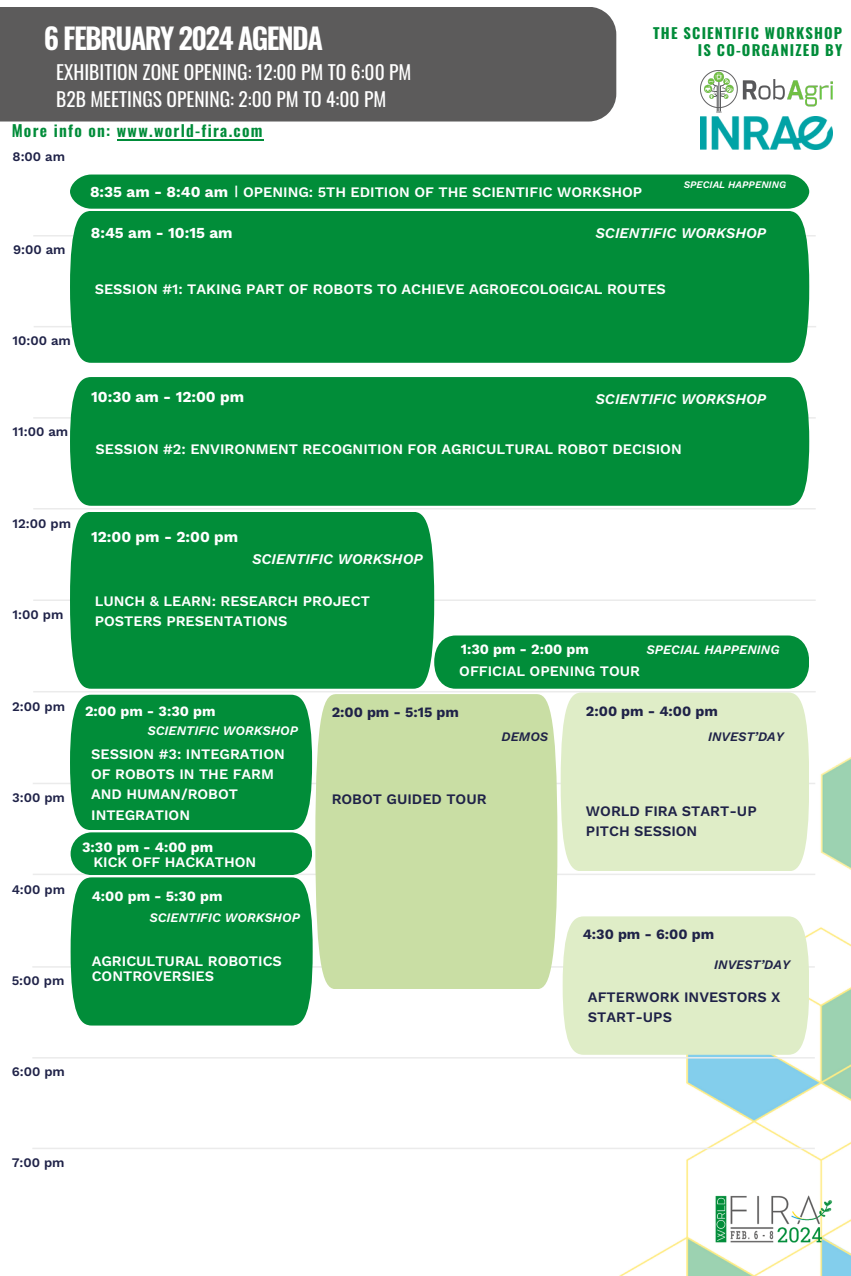
<style>
.page{position:relative;width:851px;height:1276px;background:#fff}
.page>*{position:absolute;margin:0;border:0;box-sizing:border-box;transform-origin:0 0}
.t1{font:600 29px "Oswald";letter-spacing:-.055em;color:#fff}
.t2{font:19.5px "Oswald";color:#fff}
.t3{font:600 15.9px "Oswald";letter-spacing:.08em;color:#008c39}
.t4{font:700 15.3px "Work Sans";color:#fff}
.t5{font:italic 600 14.7px "Work Sans";color:#fff}
.t6{font:700 14.6px/17.2px "Oswald";letter-spacing:.08em;color:#008c39;text-align:right}
.t7{font:600 14.5px/20.2px "Work Sans";color:#fff}
.t8{font:600 14.5px/20.2px "Work Sans";color:#1f2248}
.t9{font:700 14.3px "Work Sans";color:#fff}
.t10{font:700 14.3px "Work Sans";color:#1f2248}
.t11{font:600 13.1px "Work Sans";color:#1f2248}
.t12{font:italic 600 13px "Work Sans";color:#fff}
.t13{font:italic 600 13px "Work Sans";color:#1f2248}
.t14{font:600 13px "Work Sans";color:#fff}
.t15{font:italic 600 10px "Work Sans";color:#fff}
</style>
<div class="page">
<div style="left:0;top:7px;width:616px;height:114px;background:#5c5b5b"></div>
<hr style="left:33px;top:235px;width:782px;height:1px;background:#ebebeb">
<hr style="left:34px;top:326px;width:781px;height:1px;background:#ebebeb">
<hr style="left:33px;top:417px;width:782px;height:2px;background:#ebebeb">
<hr style="left:33px;top:508px;width:782px;height:1px;background:#ebebeb">
<hr style="left:33px;top:599px;width:782px;height:2px;background:#ebebeb">
<div style="left:70px;top:211px;width:738px;height:152px;background:#018d39"></div>
<div style="left:70px;top:377px;width:738px;height:129px;background:#018d39"></div>
<div style="left:70px;top:512px;width:364px;height:177px;background:#018d39"></div>
<hr style="left:33px;top:691px;width:782px;height:1px;background:#ebebeb">
<div style="left:434px;top:635px;width:374px;height:54px;background:#018d39"></div>
<img style="left:415px;top:752px;width:435px;height:524px">
<hr style="left:33px;top:783px;width:781px;height:1px;background:#ebebeb">
<hr style="left:33px;top:873px;width:781px;height:2px;background:#ebebeb">
<hr style="left:32px;top:966px;width:782px;height:1px;background:#ebebeb">
<hr style="left:32px;top:1057px;width:782px;height:1px;background:#ebebeb">
<div style="left:560px;top:692px;width:248px;height:179px;background:#dfedc7"></div>
<div style="left:70px;top:695px;width:242px;height:135px;background:#018d39"></div>
<div style="left:315px;top:694px;width:242px;height:295px;background:#c9dea4"></div>
<div style="left:71px;top:877px;width:241px;height:148px;background:#018d39"></div>
<hr style="left:32px;top:1147px;width:782px;height:2px;background:#ebebeb">
<img style="left:700px;top:116px;width:131px;height:34px">
<img style="left:700px;top:70px;width:131px;height:42px">
<hr style="left:117px;top:139px;width:147px;height:1px;background:#008c39">
<img style="left:712px;top:1195px;width:121px;height:48px">
<div style="left:562px;top:916px;width:246px;height:139px;background:#dfedc7"></div>
<svg style="left:70px;top:174px;width:738px;height:35px;background:#0a9140"></svg>
<div style="left:71px;top:832px;width:241px;height:43px;background:#018d39;border-radius:21px"></div>
<p class="t1" style="left:44px;top:15px;width:280px">6 FEBRUARY 2024 AGENDA</p>
<p class="t2" style="left:56px;top:57px;width:357px">EXHIBITION ZONE OPENING: 12:00 PM TO 6:00 PM</p>
<p class="t2" style="left:56px;top:84px;width:331px">B2B MEETINGS OPENING: 2:00 PM TO 4:00 PM</p>
<p class="t3" style="left:12px;top:118px;width:252px">More info on: www.world-fira.com</p>
<p class="t11" style="left:13px;top:149px;width:54px">8:00 am</p>
<p class="t14" style="left:234px;top:183px;width:5px">|</p>
<p class="t4" style="left:90px;top:183px;width:140px">8:35 am - 8:40 am</p>
<p class="t7" style="left:243px;top:182px;width:400px">OPENING: 5TH EDITION OF THE SCIENTIFIC WORKSHOP</p>
<p class="t6" style="left:653px;top:24px;width:190px">THE SCIENTIFIC WORKSHOP<br>IS CO-ORGANIZED BY</p>
<p class="t15" style="left:683px;top:179px;width:104px">SPECIAL HAPPENING</p>
<p class="t11" style="left:13px;top:242px;width:54px">9:00 am</p>
<p class="t11" style="left:13px;top:333px;width:60px">10:00 am</p>
<p class="t11" style="left:13px;top:424px;width:57px">11:00 am</p>
<p class="t4" style="left:91px;top:224px;width:143px">8:45 am - 10:15 am</p>
<p class="t5" style="left:595px;top:224px;width:172px">SCIENTIFIC WORKSHOP</p>
<p class="t7" style="left:95px;top:279px;width:572px">SESSION #1: TAKING PART OF ROBOTS TO ACHIEVE AGROECOLOGICAL ROUTES</p>
<p class="t4" style="left:91px;top:387px;width:154px">10:30 am - 12:00 pm</p>
<p class="t5" style="left:595px;top:390px;width:172px">SCIENTIFIC WORKSHOP</p>
<p class="t7" style="left:95px;top:439px;width:587px">SESSION #2: ENVIRONMENT RECOGNITION FOR AGRICULTURAL ROBOT DECISION</p>
<p class="t11" style="left:13px;top:515px;width:60px">12:00 pm</p>
<p class="t4" style="left:91px;top:527px;width:148px">12:00 pm - 2:00 pm</p>
<p class="t5" style="left:252px;top:550px;width:172px">SCIENTIFIC WORKSHOP</p>
<p class="t11" style="left:13px;top:607px;width:52px">1:00 pm</p>
<p class="t11" style="left:12px;top:699px;width:54px">2:00 pm</p>
<p class="t11" style="left:12px;top:789px;width:54px">3:00 pm</p>
<p class="t11" style="left:12px;top:882px;width:55px">4:00 pm</p>
<p class="t11" style="left:12px;top:973px;width:54px">5:00 pm</p>
<p class="t7" style="left:95px;top:590px;width:276px">LUNCH &amp; LEARN: RESEARCH PROJECT<br>POSTERS PRESENTATIONS</p>
<p class="t9" style="left:460px;top:641px;width:130px">1:30 pm - 2:00 pm</p>
<p class="t7" style="left:459px;top:660px;width:182px">OFFICIAL OPENING TOUR</p>
<p class="t12" style="left:646px;top:641px;width:135px">SPECIAL HAPPENING</p>
<p class="t9" style="left:85px;top:702px;width:132px">2:00 pm - 3:30 pm</p>
<p class="t7" style="left:91px;top:744px;width:195px">SESSION #3: INTEGRATION<br>OF ROBOTS IN THE FARM<br>AND HUMAN/ROBOT<br>INTEGRATION</p>
<p class="t12" style="left:147px;top:723px;width:152px">SCIENTIFIC WORKSHOP</p>
<p class="t9" style="left:82px;top:839px;width:132px">3:30 pm - 4:00 pm</p>
<p class="t7" style="left:93px;top:852px;width:164px">KICK OFF HACKATHON</p>
<p class="t9" style="left:92px;top:887px;width:132px">4:00 pm - 5:30 pm</p>
<p class="t12" style="left:149px;top:909px;width:152px">SCIENTIFIC WORKSHOP</p>
<p class="t7" style="left:92px;top:953px;width:191px;line-height:15px">AGRICULTURAL ROBOTICS<br>CONTROVERSIES</p>
<p class="t10" style="left:331px;top:703px;width:129px">2:00 pm - 5:15 pm</p>
<p class="t13" style="left:501px;top:729px;width:48px">DEMOS</p>
<p class="t8" style="left:331px;top:789px;width:156px">ROBOT GUIDED TOUR</p>
<p class="t10" style="left:585px;top:703px;width:133px">2:00 pm - 4:00 pm</p>
<p class="t13" style="left:707px;top:728px;width:77px">INVEST’DAY</p>
<p class="t8" style="left:585px;top:800px;width:172px">WORLD FIRA START-UP<br>PITCH SESSION</p>
<p class="t10" style="left:582px;top:925px;width:133px">4:30 pm - 6:00 pm</p>
<p class="t13" style="left:713px;top:957px;width:77px">INVEST’DAY</p>
<p class="t8" style="left:587px;top:987px;width:194px">AFTERWORK INVESTORS X<br>START-UPS</p>
<p class="t11" style="left:12px;top:1064px;width:55px">6:00 pm</p>
<p class="t11" style="left:12px;top:1155px;width:54px">7:00 pm</p>
</div>
